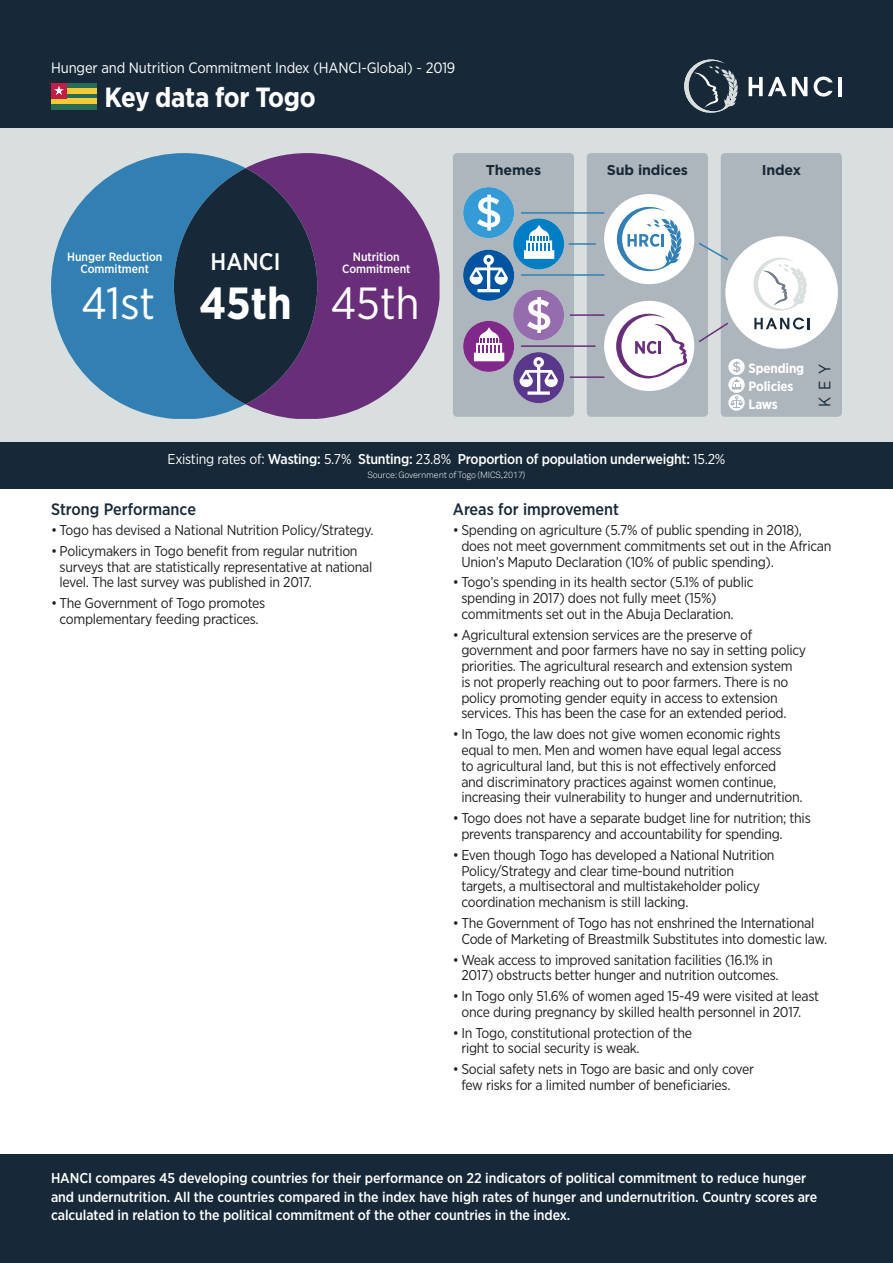
<style>
.page{position:relative;width:893px;height:1263px;background:#fff}
.page>*{position:absolute;margin:0;border:0;box-sizing:border-box;transform-origin:0 0}
.t1{font:45px "Gotham Narrow";color:#fff}
.t2{font:700 45px "Gotham Narrow";color:#fff}
.t3{font:700 27.75px "Gotham Narrow";letter-spacing:-.015em;color:#fff}
.t4{font:500 24px "Gotham Narrow";color:#fff}
.Heading{font:500 16.5px "Gotham Narrow";color:#172938}
.t5{font:16.5px "Gotham Narrow";color:#172938}
.t6{font:15px "Gotham Narrow";letter-spacing:-.01em;color:#fff}
.t7{font:14.25px/15.8px "Gotham Narrow";letter-spacing:-.02em;color:#231f20}
.t8{font:500 14.25px/18.8px "Gotham Narrow";letter-spacing:-.005em;color:#fff}
.t9{font:700 14.25px "Gotham";letter-spacing:-.01em;color:#172938}
.t10{font:700 13.5px "Gotham Narrow";letter-spacing:-.01em;color:#fff}
.t11{font:500 12px/12px "Gotham Narrow";color:#fff;text-align:center}
.t12{font:300 9px "Akkurat";letter-spacing:-.02em;color:#fff}
.s1{font-weight:400}
</style>
<div class="page">
<div style="left:0;top:1154px;width:893px;height:109px;background:#172938"></div>
<div style="left:0;top:0;width:893px;height:476px;background:#d9dfdf"></div>
<div style="left:0;top:442px;width:893px;height:47px;background:#172938"></div>
<div style="left:0;top:0;width:893px;height:128px;background:#172938"></div>
<svg style="left:51px;top:153px;width:195px;height:266px;fill:#3280b3"></svg>
<svg style="left:246px;top:153px;width:194px;height:266px;fill:#682e79"></svg>
<svg style="left:174px;top:168px;width:143px;height:236px;background:#263653"></svg>
<svg style="left:814px;top:77px;width:19px;height:20px"></svg>
<hr style="left:838px;top:77px;width:4px;height:19px;background:#fff">
<svg style="left:749px;top:77px;width:58px;height:19px"></svg>
<svg style="left:684px;top:60px;width:54px;height:53px"></svg>
<div style="left:51px;top:83px;width:45px;height:26px;background:#276c53"></div>
<div style="left:51px;top:88px;width:45px;height:5px;background:#f3ca3a"></div>
<div style="left:51px;top:99px;width:45px;height:5px;background:#f3ca3a"></div>
<div style="left:51px;top:83px;width:16px;height:16px;background:#c01d47"></div>
<svg style="left:54px;top:86px;width:10px;height:9px"></svg>
<div style="left:721px;top:153px;width:121px;height:264px;background:#aeb6bd;border-radius:4px"></div>
<div style="left:587px;top:153px;width:121px;height:264px;background:#aeb6bd;border-radius:4px"></div>
<div style="left:453px;top:153px;width:121px;height:264px;background:#aeb6bd;border-radius:4px"></div>
<div style="left:725px;top:236px;width:113px;height:113px;background:#fff;border-radius:50%"></div>
<svg style="left:754px;top:318px;width:56px;height:11px"></svg>
<svg style="left:754px;top:258px;width:53px;height:52px"></svg>
<svg style="left:463px;top:187px;width:101px;height:216px"></svg>
<svg style="left:699px;top:322px;width:29px;height:21px"></svg>
<svg style="left:699px;top:242px;width:29px;height:19px"></svg>
<div style="left:604px;top:301px;width:90px;height:90px;background:#fff;border-radius:50%"></div>
<svg style="left:616px;top:314px;width:71px;height:65px"></svg>
<div style="left:604px;top:194px;width:90px;height:90px;background:#fff;border-radius:50%"></div>
<svg style="left:617px;top:207px;width:65px;height:64px"></svg>
<hr style="left:569px;top:243px;width:27px;height:2px;background:#3280b3">
<hr style="left:521px;top:345px;width:74px;height:2px;background:#682e79">
<hr style="left:570px;top:314px;width:34px;height:2px;background:#682e79">
<hr style="left:570px;top:376px;width:34px;height:2px;background:#682e79">
<hr style="left:521px;top:212px;width:83px;height:2px;background:#3280b3">
<hr style="left:521px;top:274px;width:83px;height:2px;background:#3280b3">
<svg style="left:728px;top:359px;width:17px;height:52px"></svg>
<p class="t6" style="left:51px;top:58px;width:406px">Hunger and Nutrition Commitment Index (HANCI-Global) - 2019</p>
<p class="t3" style="left:104px;top:79px;width:213px">Key data for Togo</p>
<p class="t9" style="left:486px;top:162px;width:57px">Themes</p>
<p class="t9" style="left:607px;top:162px;width:83px">Sub indices</p>
<p class="t9" style="left:762px;top:162px;width:41px">Index</p>
<p class="t11" style="left:67px;top:250px;width:97px">Hunger Reduction<br>Commitment</p>
<p class="t4" style="left:211px;top:246px;width:71px">HANCI</p>
<p class="t11" style="left:342px;top:250px;width:70px">Nutrition<br>Commitment</p>
<p class="t1" style="left:81px;top:275px;width:75px">41st</p>
<p class="t2" style="left:199px;top:274px;width:94px">45th</p>
<p class="t1" style="left:330px;top:275px;width:91px">45th</p>
<p class="t8" style="left:168px;top:450px;width:559px"><span class="s1">Existing rates of:</span> Wasting: <span class="s1">5.7%</span> Stunting: <span class="s1">23.8%</span> Proportion of population underweight: <span class="s1">15.2%</span></p>
<p class="t12" style="left:367px;top:469px;width:160px">Source: Government of Togo (MICS,2017)</p>
<p class="t10" style="left:748px;top:359px;width:57px">Spending</p>
<p class="t10" style="left:748px;top:377px;width:47px">Policies</p>
<p class="t10" style="left:748px;top:395px;width:31px">Laws</p>
<p class="t5" style="left:814px;top:406px;width:44px;rotate:-90deg">KEY</p>
<p class="Heading" style="left:51px;top:499px;width:146px">Strong Performance</p>
<p class="t7" style="left:51px;top:522px;width:324px">• Togo has devised a National Nutrition Policy/Strategy.</p>
<p class="t7" style="left:60px;top:543px;width:314px;text-indent:-9px">• Policymakers in Togo benefit from regular nutrition surveys that are statistically representative at national level. The last survey was published in 2017.</p>
<p class="t7" style="left:51px;top:595px;width:216px;text-align:center">• The Government of Togo promotes complementary feeding practices.</p>
<p class="Heading" style="left:453px;top:499px;width:168px">Areas for improvement</p>
<p class="t7" style="left:461px;top:522px;width:371px;text-indent:-9px">• Spending on agriculture (5.7% of public spending in 2018), does not meet government commitments set out in the African<br>Union’s Maputo Declaration (10% of public spending).</p>
<p class="t7" style="left:461px;top:574px;width:294px;text-indent:-9px">• Togo’s spending in its health sector (5.1% of public spending in 2017) does not fully meet (15%) commitments set out in the Abuja Declaration.</p>
<p class="t7" style="left:461px;top:626px;width:346px;text-indent:-9px">• Agricultural extension services are the preserve of government and poor farmers have no say in setting policy priorities. The agricultural research and extension system<br>is not properly reaching out to poor farmers. There is no policy promoting gender equity in access to extension services. This has been the case for an extended period.</p>
<p class="t7" style="left:461px;top:726px;width:343px;text-indent:-9px">• In Togo, the law does not give women economic rights equal to men. Men and women have equal legal access<br>to agricultural land, but this is not effectively enforced<br>and discriminatory practices against women continue, increasing their vulnerability to hunger and undernutrition.</p>
<p class="t7" style="left:461px;top:810px;width:351px;text-indent:-9px">• Togo does not have a separate budget line for nutrition; this prevents transparency and accountability for spending.</p>
<p class="t7" style="left:461px;top:847px;width:315px;text-indent:-9px">• Even though Togo has developed a National Nutrition Policy/Strategy and clear time-bound nutrition targets, a multisectoral and multistakeholder policy coordination mechanism is still lacking.</p>
<p class="t7" style="left:461px;top:915px;width:367px;text-indent:-9px">• The Government of Togo has not enshrined the International<br>Code of Marketing of Breastmilk Substitutes into domestic law.</p>
<p class="t7" style="left:453px;top:951px;width:327px;text-align:center">• Weak access to improved sanitation facilities (16.1% in<br>2017) obstructs better hunger and nutrition outcomes.</p>
<p class="t7" style="left:461px;top:988px;width:359px;text-indent:-9px">• In Togo only 51.6% of women aged 15-49 were visited at least once during pregnancy by skilled health personnel in 2017.</p>
<p class="t7" style="left:461px;top:1024px;width:232px;text-indent:-9px">• In Togo, constitutional protection of the right to social security is weak.</p>
<p class="t7" style="left:461px;top:1061px;width:294px;text-indent:-9px">• Social safety nets in Togo are basic and only cover few risks for a limited number of beneficiaries.</p>
<p class="t8" style="left:51px;top:1168px;width:768px">HANCI compares 45 developing countries for their performance on 22 indicators of political commitment to reduce hunger and undernutrition. All the countries compared in the index have high rates of hunger and undernutrition. Country scores are calculated in relation to the political commitment of the other countries in the index.</p>
</div>
